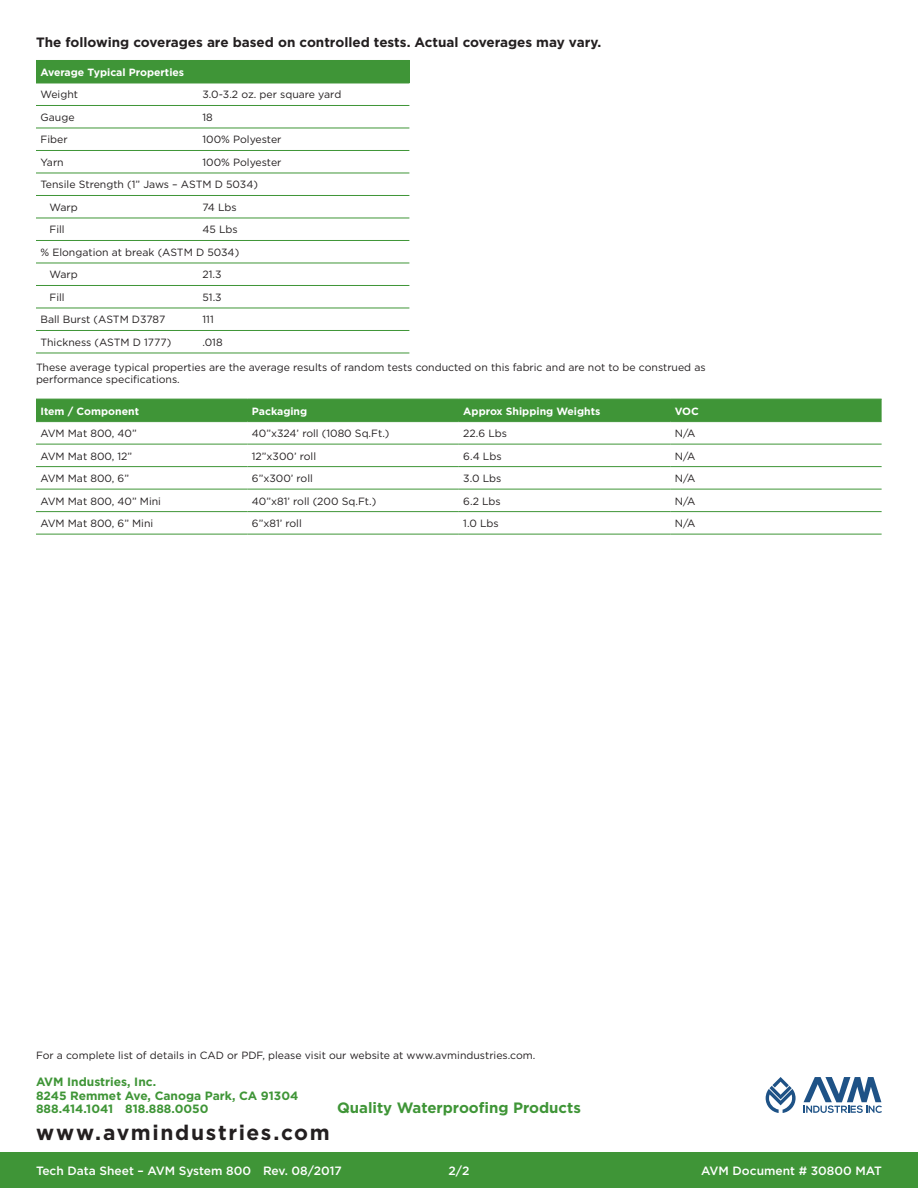
<style>
.page{position:relative;width:918px;height:1188px;background:#fff}
.page>*{position:absolute;margin:0;border:0;box-sizing:border-box;transform-origin:0 0}
.t1{font:700 21px "Gotham";letter-spacing:.08em;color:#231f20}
.Text{font:700 15px "Gotham";color:#3f9537}
.Section{font:700 13.5px "Gotham";color:#231f20}
.Text-2{font:700 12px/13.5px "Gotham";color:#3f9537}
.t2{font:500 12px "Gotham";color:#fff}
.Table{font:10.5px "Gotham";color:#231f20}
.Text-3{font:10.5px/12px "Gotham";color:#231f20}
.Table-2{font:700 10.5px "Gotham";color:#fff}
</style>
<div class="page">
<div style="left:0;top:1152px;width:918px;height:36px;background:#3f9537"></div>
<div style="left:36px;top:60px;width:373px;height:23px;background:#3f9537"></div>
<svg style="left:36px;top:127px;width:373px;height:226px"></svg>
<hr style="left:36px;top:83px;width:162px;height:1px;background:#3f9537">
<hr style="left:198px;top:83px;width:211px;height:1px;background:#3f9537">
<hr style="left:36px;top:105px;width:162px;height:1px;background:#3f9537">
<hr style="left:198px;top:105px;width:211px;height:1px;background:#3f9537">
<hr style="left:36px;top:128px;width:162px;height:1px;background:#3f9537">
<hr style="left:198px;top:128px;width:211px;height:1px;background:#3f9537">
<hr style="left:36px;top:150px;width:162px;height:1px;background:#3f9537">
<hr style="left:198px;top:150px;width:211px;height:1px;background:#3f9537">
<hr style="left:36px;top:173px;width:162px;height:1px;background:#3f9537">
<hr style="left:198px;top:173px;width:211px;height:1px;background:#3f9537">
<hr style="left:36px;top:195px;width:162px;height:1px;background:#3f9537">
<hr style="left:198px;top:195px;width:211px;height:1px;background:#3f9537">
<hr style="left:36px;top:218px;width:162px;height:1px;background:#3f9537">
<hr style="left:198px;top:218px;width:211px;height:1px;background:#3f9537">
<hr style="left:36px;top:240px;width:162px;height:1px;background:#3f9537">
<hr style="left:198px;top:240px;width:211px;height:1px;background:#3f9537">
<hr style="left:36px;top:263px;width:162px;height:1px;background:#3f9537">
<hr style="left:198px;top:263px;width:211px;height:1px;background:#3f9537">
<hr style="left:36px;top:285px;width:162px;height:1px;background:#3f9537">
<hr style="left:198px;top:285px;width:211px;height:1px;background:#3f9537">
<hr style="left:36px;top:308px;width:162px;height:1px;background:#3f9537">
<hr style="left:198px;top:308px;width:211px;height:1px;background:#3f9537">
<hr style="left:36px;top:330px;width:162px;height:1px;background:#3f9537">
<hr style="left:198px;top:330px;width:211px;height:1px;background:#3f9537">
<hr style="left:36px;top:353px;width:162px;height:1px;background:#3f9537">
<hr style="left:198px;top:353px;width:211px;height:1px;background:#3f9537">
<div style="left:36px;top:400px;width:846px;height:21px;background:#3f9537"></div>
<svg style="left:36px;top:422px;width:846px;height:112px"></svg>
<hr style="left:36px;top:399px;width:211px;height:1px;background:#3f9537">
<hr style="left:247px;top:399px;width:212px;height:1px;background:#3f9537">
<hr style="left:459px;top:399px;width:211px;height:1px;background:#3f9537">
<hr style="left:670px;top:399px;width:212px;height:1px;background:#3f9537">
<hr style="left:36px;top:421px;width:211px;height:1px;background:#3f9537">
<hr style="left:247px;top:421px;width:212px;height:1px;background:#3f9537">
<hr style="left:459px;top:421px;width:211px;height:1px;background:#3f9537">
<hr style="left:670px;top:421px;width:212px;height:1px;background:#3f9537">
<hr style="left:36px;top:444px;width:211px;height:1px;background:#3f9537">
<hr style="left:247px;top:444px;width:212px;height:1px;background:#3f9537">
<hr style="left:459px;top:444px;width:211px;height:1px;background:#3f9537">
<hr style="left:670px;top:444px;width:212px;height:1px;background:#3f9537">
<hr style="left:36px;top:466px;width:211px;height:1px;background:#3f9537">
<hr style="left:247px;top:466px;width:212px;height:1px;background:#3f9537">
<hr style="left:459px;top:466px;width:211px;height:1px;background:#3f9537">
<hr style="left:670px;top:466px;width:212px;height:1px;background:#3f9537">
<hr style="left:36px;top:489px;width:211px;height:1px;background:#3f9537">
<hr style="left:247px;top:489px;width:212px;height:1px;background:#3f9537">
<hr style="left:459px;top:489px;width:211px;height:1px;background:#3f9537">
<hr style="left:670px;top:489px;width:212px;height:1px;background:#3f9537">
<hr style="left:36px;top:511px;width:211px;height:1px;background:#3f9537">
<hr style="left:247px;top:511px;width:212px;height:1px;background:#3f9537">
<hr style="left:459px;top:511px;width:211px;height:1px;background:#3f9537">
<hr style="left:670px;top:511px;width:212px;height:1px;background:#3f9537">
<hr style="left:36px;top:534px;width:211px;height:1px;background:#3f9537">
<hr style="left:247px;top:534px;width:212px;height:1px;background:#3f9537">
<hr style="left:459px;top:534px;width:211px;height:1px;background:#3f9537">
<hr style="left:670px;top:534px;width:212px;height:1px;background:#3f9537">
<svg style="left:766px;top:1077px;width:30px;height:36px"></svg>
<svg style="left:803px;top:1077px;width:79px;height:36px"></svg>
<p class="Section" style="left:36px;top:33px;width:567px">The following coverages are based on controlled tests. Actual coverages may vary.</p>
<p class="Table-2" style="left:40px;top:65px;width:145px">Average Typical Properties</p>
<p class="Table" style="left:40px;top:88px;width:39px">Weight</p>
<p class="Table" style="left:202px;top:88px;width:140px">3.0-3.2 oz. per square yard</p>
<p class="Table" style="left:40px;top:111px;width:36px">Gauge</p>
<p class="Table" style="left:202px;top:111px;width:12px">18</p>
<p class="Table" style="left:40px;top:133px;width:29px">Fiber</p>
<p class="Table" style="left:202px;top:133px;width:80px">100% Polyester</p>
<p class="Table" style="left:40px;top:156px;width:25px">Yarn</p>
<p class="Table" style="left:202px;top:156px;width:80px">100% Polyester</p>
<p class="Table" style="left:40px;top:178px;width:219px">Tensile Strength (1” Jaws – ASTM D 5034)</p>
<p class="Table" style="left:50px;top:201px;width:30px">Warp</p>
<p class="Table" style="left:202px;top:201px;width:36px">74 Lbs</p>
<p class="Table" style="left:50px;top:223px;width:17px">Fill</p>
<p class="Table" style="left:202px;top:223px;width:37px">45 Lbs</p>
<p class="Table" style="left:40px;top:246px;width:200px">% Elongation at break (ASTM D 5034)</p>
<p class="Table" style="left:50px;top:268px;width:30px">Warp</p>
<p class="Table" style="left:202px;top:268px;width:21px">21.3</p>
<p class="Table" style="left:50px;top:291px;width:17px">Fill</p>
<p class="Table" style="left:202px;top:291px;width:21px">51.3</p>
<p class="Table" style="left:40px;top:313px;width:126px">Ball Burst (ASTM D3787</p>
<p class="Table" style="left:202px;top:313px;width:13px">111</p>
<p class="Table" style="left:40px;top:336px;width:132px">Thickness (ASTM D 1777)</p>
<p class="Table" style="left:202px;top:336px;width:22px">.018</p>
<p class="Text-3" style="left:36px;top:361px;width:671px">These average typical properties are the average results of random tests conducted on this fabric and are not to be construed as performance specifications.</p>
<p class="Table-2" style="left:40px;top:404px;width:100px">Item / Component</p>
<p class="Table-2" style="left:252px;top:404px;width:57px">Packaging</p>
<p class="Table-2" style="left:463px;top:404px;width:139px">Approx Shipping Weights</p>
<p class="Table-2" style="left:675px;top:404px;width:26px">VOC</p>
<p class="Table" style="left:40px;top:427px;width:98px">AVM Mat 800, 40”</p>
<p class="Table" style="left:252px;top:427px;width:139px">40”x324’ roll (1080 Sq.Ft.)</p>
<p class="Table" style="left:463px;top:427px;width:45px">22.6 Lbs</p>
<p class="Table" style="left:675px;top:427px;width:22px">N/A</p>
<p class="Table" style="left:40px;top:449px;width:93px">AVM Mat 800, 12”</p>
<p class="Table" style="left:252px;top:449px;width:66px">12”x300’ roll</p>
<p class="Table" style="left:463px;top:449px;width:40px">6.4 Lbs</p>
<p class="Table" style="left:675px;top:449px;width:22px">N/A</p>
<p class="Table" style="left:40px;top:472px;width:90px">AVM Mat 800, 6”</p>
<p class="Table" style="left:252px;top:472px;width:62px">6”x300’ roll</p>
<p class="Table" style="left:463px;top:472px;width:40px">3.0 Lbs</p>
<p class="Table" style="left:675px;top:472px;width:22px">N/A</p>
<p class="Table" style="left:40px;top:494px;width:122px">AVM Mat 800, 40” Mini</p>
<p class="Table" style="left:252px;top:494px;width:126px">40”x81’ roll (200 Sq.Ft.)</p>
<p class="Table" style="left:463px;top:494px;width:39px">6.2 Lbs</p>
<p class="Table" style="left:675px;top:494px;width:22px">N/A</p>
<p class="Table" style="left:40px;top:517px;width:114px">AVM Mat 800, 6” Mini</p>
<p class="Table" style="left:252px;top:517px;width:51px">6”x81’ roll</p>
<p class="Table" style="left:463px;top:517px;width:37px">1.0 Lbs</p>
<p class="Table" style="left:675px;top:517px;width:22px">N/A</p>
<p class="Text-3" style="left:36px;top:1049px;width:501px">For a complete list of details in CAD or PDF, please visit our website at www.avmindustries.com.</p>
<p class="Text-2" style="left:36px;top:1075px;width:264px">AVM Industries, Inc.<br>8245 Remmet Ave, Canoga Park, CA 91304<br>888.414.1041 818.888.0050</p>
<p class="t1" style="left:36px;top:1118px;width:295px">www.avmindustries.com</p>
<p class="Text" style="left:337px;top:1098px;width:245px">Quality Waterproofing Products</p>
<p class="t2" style="left:36px;top:1163px;width:307px">Tech Data Sheet – AVM System 800 Rev. 08/2017</p>
<p class="t2" style="left:449px;top:1163px;width:22px">2/2</p>
<p class="t2" style="left:701px;top:1163px;width:182px">AVM Document # 30800 MAT</p>
</div>
